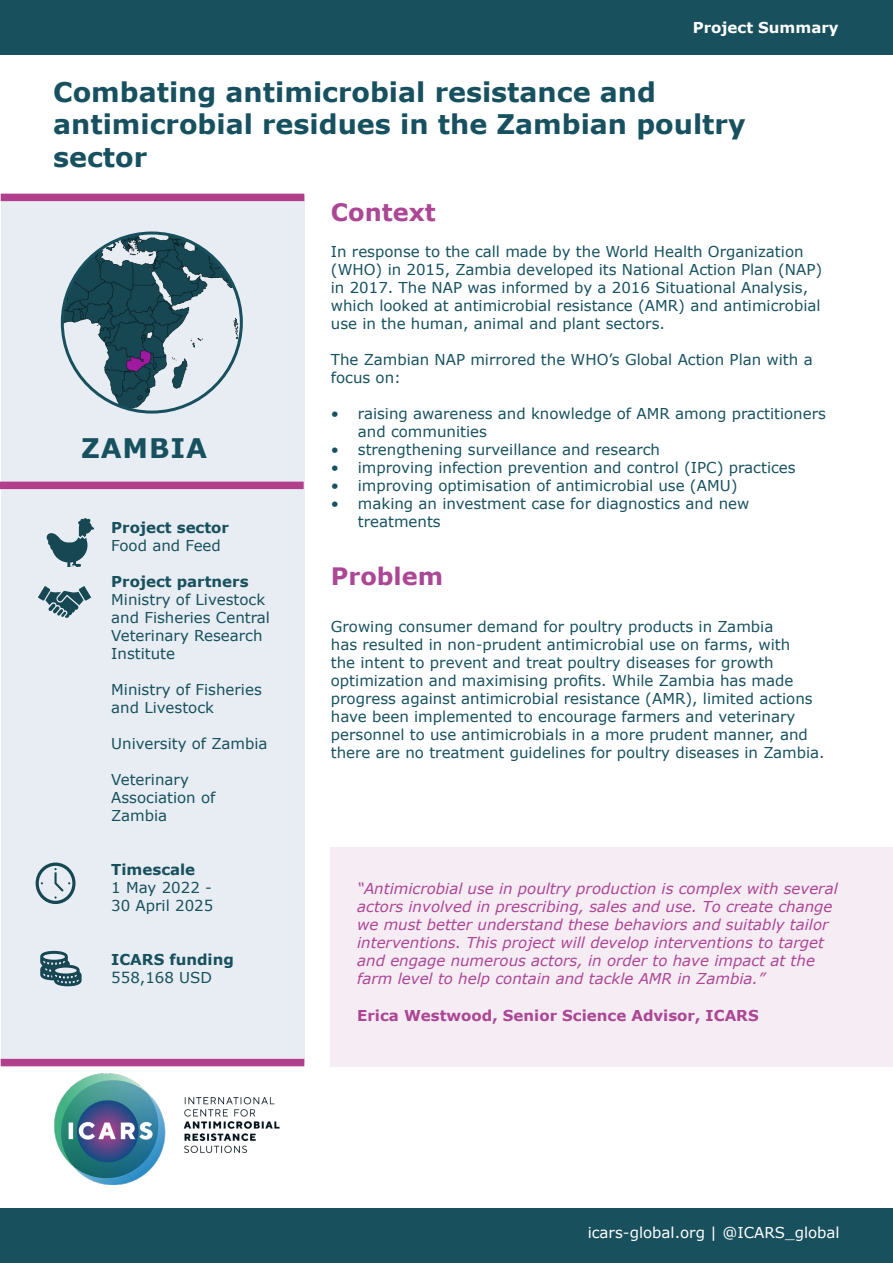
<style>
.page{position:relative;width:893px;height:1263px;background:#fff}
.page>*{position:absolute;margin:0;border:0;box-sizing:border-box;transform-origin:0 0}
.t1{font:700 27px/32.4px "Verdana";color:#175160}
.t2{font:700 24px "Verdana";color:#ac4796}
.t3{font:15px/18px "Verdana";color:#175160}
.t4{font:italic 15px/18px "Verdana";color:#ac4796}
.t5{font:15px/18px "Verdana";color:#18505d}
.t6{font:700 15px "Verdana";color:#18505d}
.t7{font:700 15px "Verdana";color:#ac4796}
.t8{font:15px "Verdana";color:#fff}
.t9{font:700 15px "Verdana";color:#fff}
</style>
<div class="page">
<div style="left:0;top:1209px;width:893px;height:54px;background:#18505d"></div>
<div style="left:1px;top:196px;width:303px;height:866px;background:#e7edf3"></div>
<img style="left:55px;top:1074px;width:225px;height:110px">
<div style="left:1px;top:194px;width:303px;height:7px;background:#b23f8c"></div>
<div style="left:0;top:482px;width:304px;height:7px;background:#b23f8c"></div>
<img style="left:62px;top:233px;width:179px;height:179px;border-radius:90px">
<div style="left:1px;top:1059px;width:303px;height:7px;background:#b23f8c"></div>
<svg style="left:38px;top:586px;width:53px;height:32px"></svg>
<svg style="left:36px;top:862px;width:40px;height:42px"></svg>
<div style="left:331px;top:847px;width:562px;height:219px;background:#f6ecf4"></div>
<svg style="left:40px;top:951px;width:42px;height:35px"></svg>
<div style="left:0;top:0;width:893px;height:54px;background:#18505d"></div>
<svg style="left:47px;top:518px;width:47px;height:48px"></svg>
<p class="t9" style="left:693px;top:17px;width:147px">Project Summary</p>
<p class="t1" style="left:53px;top:75px;width:694px">Combating antimicrobial resistance and antimicrobial residues in the Zambian poultry sector</p>
<p class="t1" style="left:81px;top:431px;width:127px">ZAMBIA</p>
<p class="t6" style="left:111px;top:517px;width:119px">Project sector</p>
<p class="t5" style="left:111px;top:536px;width:111px">Food and Feed</p>
<p class="t6" style="left:111px;top:571px;width:139px">Project partners</p>
<p class="t5" style="left:111px;top:590px;width:160px">Ministry of Livestock and Fisheries Central<br>Veterinary Research<br>Institute</p>
<p class="t5" style="left:111px;top:680px;width:152px">Ministry of Fisheries and Livestock</p>
<p class="t5" style="left:111px;top:734px;width:158px">University of Zambia</p>
<p class="t5" style="left:111px;top:770px;width:106px">Veterinary<br>Association of<br>Zambia</p>
<p class="t6" style="left:111px;top:859px;width:86px">Timescale</p>
<p class="t5" style="left:111px;top:878px;width:102px">1 May 2022 -</p>
<p class="t5" style="left:111px;top:896px;width:104px">30 April 2025</p>
<p class="t6" style="left:111px;top:949px;width:124px">ICARS funding</p>
<p class="t5" style="left:111px;top:968px;width:102px">558,168 USD</p>
<p class="t2" style="left:331px;top:196px;width:106px">Context</p>
<p class="t3" style="left:331px;top:243px;width:493px">In response to the call made by the World Health Organization (WHO) in 2015, Zambia developed its National Action Plan (NAP) in 2017. The NAP was informed by a 2016 Situational Analysis,</p>
<p class="t3" style="left:331px;top:297px;width:491px">which looked at antimicrobial resistance (AMR) and antimicrobial use in the human, animal and plant sectors.</p>
<p class="t3" style="left:331px;top:351px;width:483px">The Zambian NAP mirrored the WHO’s Global Action Plan with a focus on:</p>
<p class="t3" style="left:358px;top:405px;width:470px;text-indent:-27px">• raising awareness and knowledge of AMR among practitioners and communities</p>
<p class="t3" style="left:331px;top:441px;width:331px">• strengthening surveillance and research</p>
<p class="t3" style="left:331px;top:459px;width:466px">• improving infection prevention and control (IPC) practices</p>
<p class="t3" style="left:331px;top:477px;width:408px">• improving optimisation of antimicrobial use (AMU)</p>
<p class="t3" style="left:358px;top:495px;width:393px;text-indent:-27px">• making an investment case for diagnostics and new treatments</p>
<p class="t2" style="left:331px;top:559px;width:114px">Problem</p>
<p class="t3" style="left:331px;top:617px;width:495px">Growing consumer demand for poultry products in Zambia<br>has resulted in non-prudent antimicrobial use on farms, with<br>the intent to prevent and treat poultry diseases for growth optimization and maximising profits. While Zambia has made progress against antimicrobial resistance (AMR), limited actions have been implemented to encourage farmers and veterinary personnel to use antimicrobials in a more prudent manner, and there are no treatment guidelines for poultry diseases in Zambia.</p>
<p class="t4" style="left:357px;top:880px;width:482px">“Antimicrobial use in poultry production is complex with several actors involved in prescribing, sales and use. To create change we must better understand these behaviors and suitably tailor interventions. This project will develop interventions to target and engage numerous actors, in order to have impact at the farm level to help contain and tackle AMR in Zambia.”</p>
<p class="t7" style="left:357px;top:1004px;width:403px">Erica Westwood, Senior Science Advisor, ICARS</p>
<p class="t8" style="left:588px;top:1222px;width:253px">icars-global.org | @ICARS_global</p>
</div>
